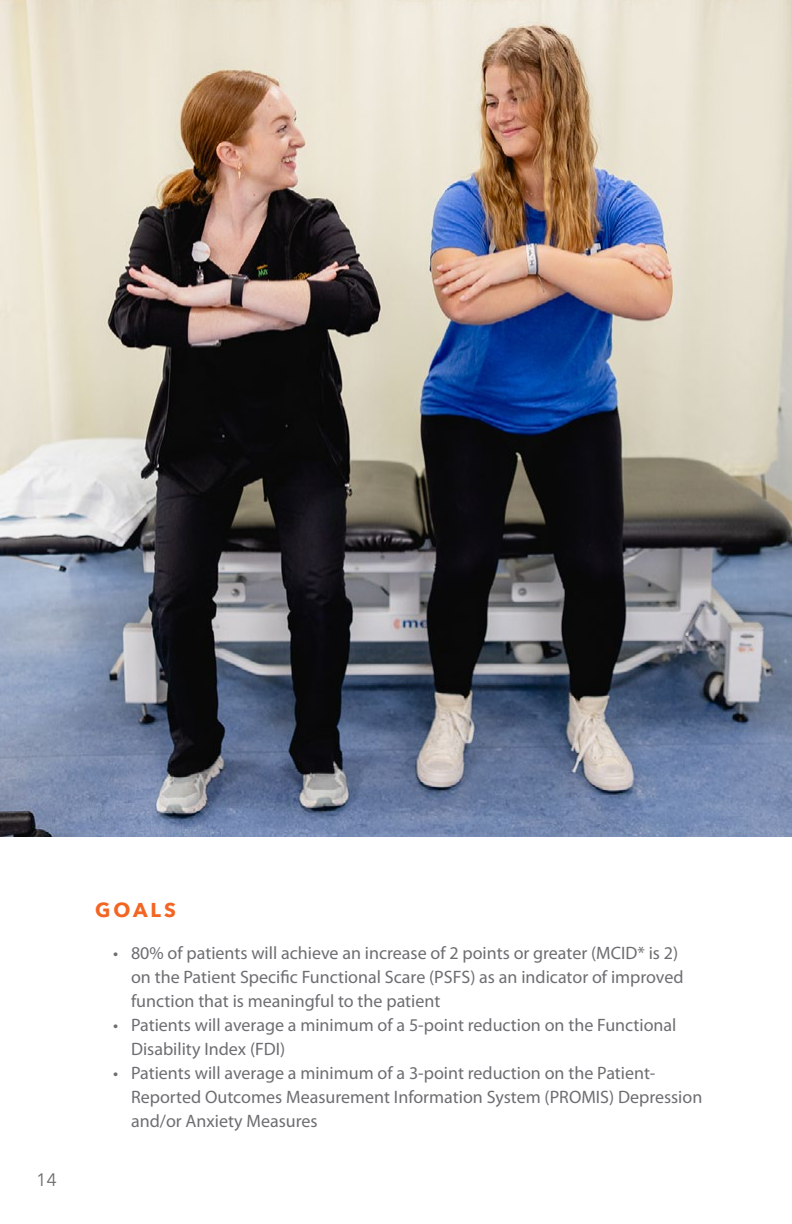
<style>
.page{position:relative;width:792px;height:1224px;background:#fff}
.page>*{position:absolute;margin:0;border:0;box-sizing:border-box;transform-origin:0 0}
.t1{font:700 20px "Avenir Next";letter-spacing:.15em;color:#f26522}
.t2{font:18px/24px "Myriad Pro";color:#6d6e71}
.t3{font:18px "Avenir Next";color:#6d6e71}
</style>
<div class="page">
<img style="left:0;top:0;width:792px;height:836px">
<p class="t3" style="left:36px;top:1165px;width:22px">14</p>
<p class="t1" style="left:95px;top:893px;width:82px">GOALS</p>
<p class="t2" style="left:131px;top:941px;width:554px;text-indent:-18px">• 80% of patients will achieve an increase of 2 points or greater (MCID* is 2) on the Patient Specific Functional Scare (PSFS) as an indicator of improved function that is meaningful to the patient</p>
<p class="t2" style="left:131px;top:1013px;width:547px;text-indent:-18px">• Patients will average a minimum of a 5-point reduction on the Functional<br>Disability Index (FDI)</p>
<p class="t2" style="left:131px;top:1061px;width:573px;text-indent:-18px">• Patients will average a minimum of a 3-point reduction on the Patient-<br>Reported Outcomes Measurement Information System (PROMIS) Depression and/or Anxiety Measures</p>
</div>
